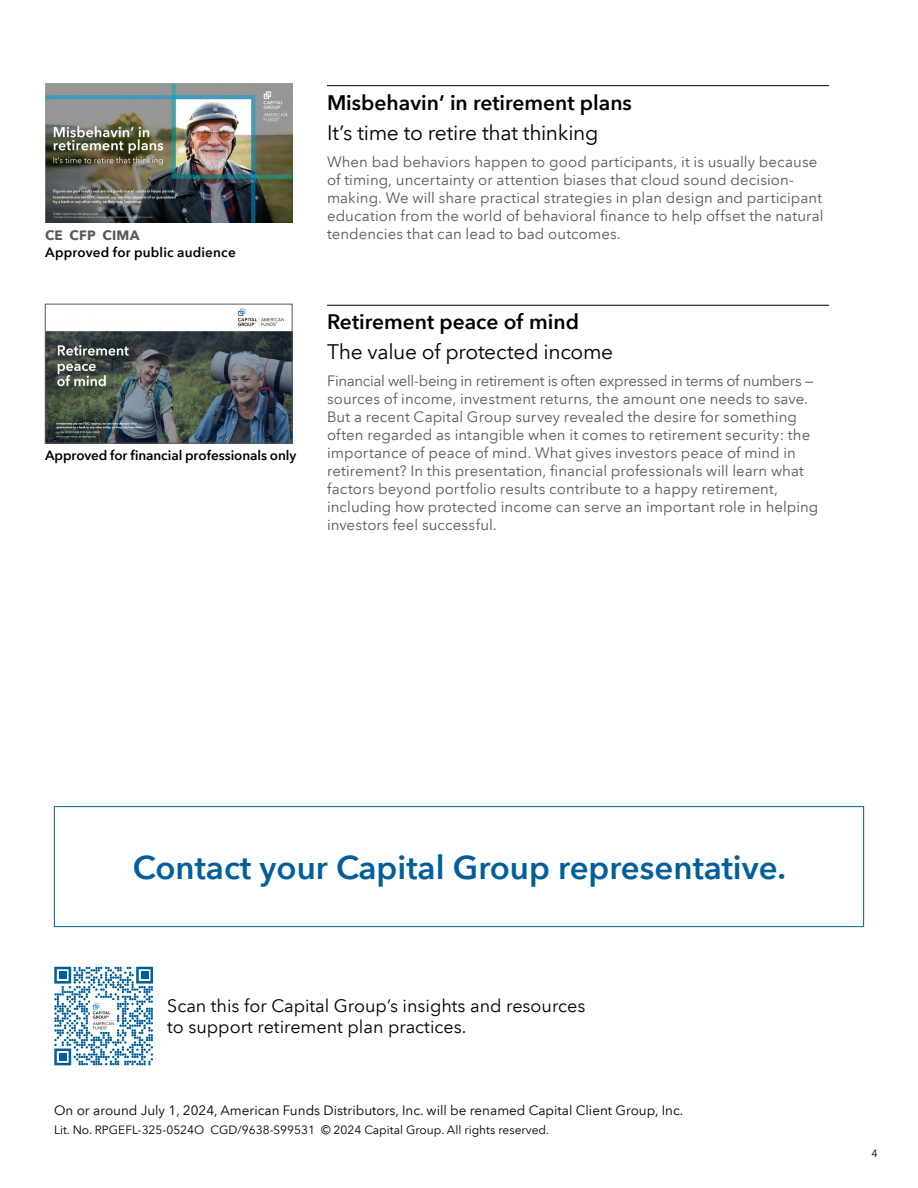
<style>
.page{position:relative;width:918px;height:1188px;background:#fff}
.page>*{position:absolute;margin:0;border:0;box-sizing:border-box;transform-origin:0 0}
.t1{font:600 33px "Avenir Next LT Com";color:#005f9a}
.t2{font:21px "Avenir Next LT Com";letter-spacing:-.015em;color:#000}
.t3{font:600 21px "Avenir Next LT Com";color:#000}
.t4{font:18px/21px "Avenir Next LT Com";color:#000}
.t5{font:15px/18px "Avenir Next LT Com";letter-spacing:.005em;color:#58595b}
.t6{font:13.5px "Avenir Next LT Com";color:#000}
.t7{font:600 13.5px "Avenir Next LT Com";color:#000}
.t8{font:700 13.5px "Avenir Next LT Com";letter-spacing:.015em;color:#58595b}
.t9{font:12px "Avenir Next LT Com";color:#000}
.t10{font:10.5px "Avenir Next LT Com";color:#000}
</style>
<div class="page">
<hr style="left:327px;top:85px;width:502px;height:1px;background:#000">
<img style="left:46px;top:84px;width:246px;height:139px">
<hr style="left:327px;top:305px;width:502px;height:1px;background:#000">
<img style="left:47px;top:308px;width:243px;height:133px">
<div style="left:45px;top:304px;width:247px;height:139px;border:1px solid #58595b"></div>
<div style="left:54px;top:806px;width:810px;height:121px;border:1px solid #005f9a"></div>
<svg style="left:54px;top:967px;width:99px;height:98px"></svg>
<div style="left:59px;top:972px;width:7px;height:7px;background:#005f9a"></div>
<div style="left:141px;top:972px;width:7px;height:7px;background:#005f9a"></div>
<div style="left:59px;top:1053px;width:7px;height:8px;background:#005f9a"></div>
<img style="left:91px;top:1000px;width:26px;height:32px">
<p class="t8" style="left:45px;top:227px;width:96px">CE CFP CIMA</p>
<p class="t7" style="left:45px;top:245px;width:192px">Approved for public audience</p>
<p class="t7" style="left:45px;top:447px;width:253px">Approved for financial professionals only</p>
<p class="t3" style="left:327px;top:90px;width:306px">Misbehavin’ in retirement plans</p>
<p class="t2" style="left:327px;top:120px;width:273px">It’s time to retire that thinking</p>
<p class="t5" style="left:327px;top:153px;width:498px">When bad behaviors happen to good participants, it is usually because of timing, uncertainty or attention biases that cloud sound decision&shy;making. We will share practical strategies in plan design and participant education from the world of behavioral finance to help offset the natural tendencies that can lead to bad outcomes.</p>
<p class="t3" style="left:327px;top:309px;width:253px">Retirement peace of mind</p>
<p class="t2" style="left:327px;top:340px;width:288px">The value of protected income</p>
<p class="t5" style="left:327px;top:372px;width:493px">Financial well-being in retirement is often expressed in terms of numbers — sources of income, investment returns, the amount one needs to save.<br>But a recent Capital Group survey revealed the desire for something often regarded as intangible when it comes to retirement security: the importance of peace of mind. What gives investors peace of mind in retirement? In this presentation, financial professionals will learn what factors beyond portfolio results contribute to a happy retirement, including how protected income can serve an important role in helping investors feel successful.</p>
<p class="t1" style="left:133px;top:848px;width:655px">Contact your Capital Group representative.</p>
<p class="t4" style="left:167px;top:995px;width:420px">Scan this for Capital Group’s insights and resources to support retirement plan practices.</p>
<p class="t6" style="left:54px;top:1102px;width:631px">On or around July 1, 2024, American Funds Distributors, Inc. will be renamed Capital Client Group, Inc.</p>
<p class="t9" style="left:54px;top:1123px;width:497px">Lit. No. RPGEFL-325-0524O CGD/9638-S99531 © 2024 Capital Group. All rights reserved.</p>
<p class="t10" style="left:871px;top:1147px;width:8px">4</p>
</div>
